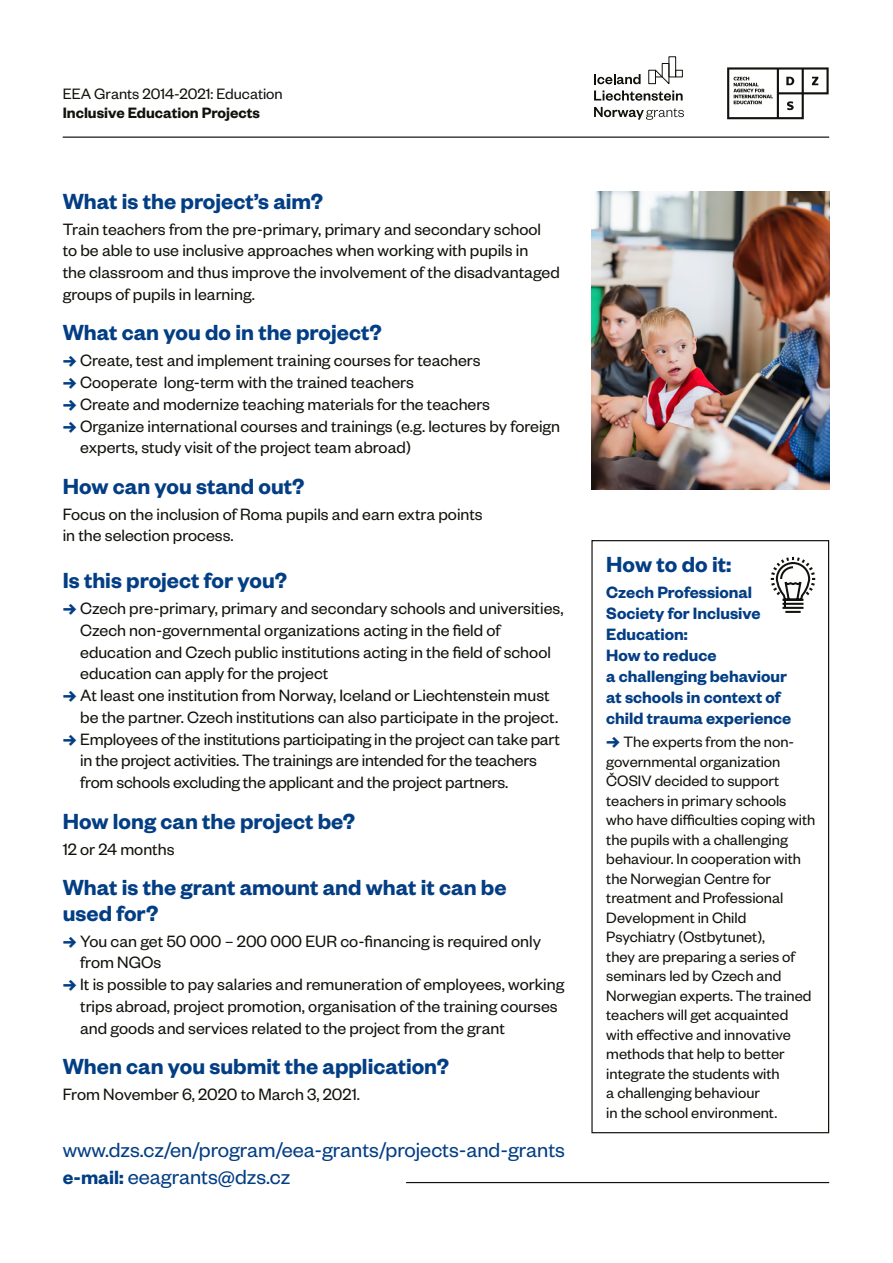
<style>
.page{position:relative;width:893px;height:1263px;background:#fff}
.page>*{position:absolute;margin:0;border:0;box-sizing:border-box;transform-origin:0 0}
.nadpis_textu{font:600 24px/25.5px "Founders Grotesk";color:#033e84}
.text_founders{font:22.5px "Founders Grotesk";color:#033e84}
.text_founders-2{font:18px/21.8px "Founders Grotesk";color:#12120d}
.nadpis_textu-2{font:600 18px/21px "Founders Grotesk";color:#033e84}
.text_founders-3{font:16.5px/19.5px "Founders Grotesk";color:#12120d}
.nadpis_textu-3{font:16.5px "Founders Grotesk";color:#12120d}
.nadpis_textu-4{font:600 16.5px "Founders Grotesk";color:#12120d}
.s1{font-family:"Tabac Sans";font-weight:700;color:#033e84}
.s2{font-weight:600;font-size:21px}
.s3{font-family:"Tabac Sans";font-weight:700;font-size:18px;color:#033e84}
</style>
<div class="page">
<div style="left:591px;top:540px;width:238px;height:593px;border:1px solid #12120d"></div>
<img style="left:591px;top:191px;width:238px;height:298px">
<hr style="left:63px;top:137px;width:766px;height:1px;background:#12120d">
<hr style="left:406px;top:1182px;width:423px;height:1px;background:#12120d">
<div style="left:668px;top:56px;width:8px;height:21px;border:1px solid #12120d"></div>
<svg style="left:594px;top:63px;width:89px;height:38px"></svg>
<svg style="left:594px;top:107px;width:90px;height:13px"></svg>
<svg style="left:770px;top:556px;width:46px;height:57px"></svg>
<svg style="left:727px;top:67px;width:102px;height:52px"></svg>
<p class="nadpis_textu-3" style="left:63px;top:83px;width:222px">EEA Grants 2014-2021: Education</p>
<p class="nadpis_textu-4" style="left:63px;top:102px;width:199px">Inclusive Education Projects</p>
<p class="nadpis_textu" style="left:63px;top:187px;width:262px">What is the project’s aim?</p>
<p class="text_founders-2" style="left:63px;top:217px;width:499px">Train teachers from the pre-primary, primary and secondary school to be able to use inclusive approaches when working with pupils in<br>the classroom and thus improve the involvement of the disadvantaged groups of pupils in learning.</p>
<p class="nadpis_textu" style="left:63px;top:319px;width:321px">What can you do in the project?</p>
<p class="text_founders-2" style="left:63px;top:349px;width:419px"><span class="s1">→</span> Create, test and implement training courses for teachers</p>
<p class="text_founders-2" style="left:63px;top:370px;width:353px"><span class="s1">→</span> Cooperate long-term with the trained teachers</p>
<p class="text_founders-2" style="left:63px;top:392px;width:429px"><span class="s1">→</span> Create and modernize teaching materials for the teachers</p>
<p class="text_founders-2" style="left:80px;top:414px;width:481px;text-indent:-17px"><span class="s1">→</span> Organize international courses and trainings (e.g. lectures by foreign experts, study visit of the project team abroad)</p>
<p class="nadpis_textu" style="left:63px;top:472px;width:243px">How can you stand out?</p>
<p class="text_founders-2" style="left:63px;top:502px;width:422px">Focus on the inclusion of Roma pupils and earn extra points in the selection process.</p>
<p class="nadpis_textu" style="left:63px;top:566px;width:226px">Is this project for you?</p>
<p class="text_founders-2" style="left:80px;top:597px;width:485px;text-indent:-17px"><span class="s1">→</span> Czech pre-primary, primary and secondary schools and universities, Czech non-governmental organizations acting in the field of education and Czech public institutions acting in the field of school education can apply for the project</p>
<p class="text_founders-2" style="left:80px;top:684px;width:480px;text-indent:-17px"><span class="s1">→</span> At least one institution from Norway, Iceland or Liechtenstein must be the partner. Czech institutions can also participate in the project.</p>
<p class="text_founders-2" style="left:80px;top:727px;width:481px;text-indent:-17px"><span class="s1">→</span> Employees of the institutions participating in the project can take part in the project activities. The trainings are intended for the teachers from schools excluding the applicant and the project partners.</p>
<p class="nadpis_textu" style="left:63px;top:807px;width:294px">How long can the project be?</p>
<p class="text_founders-2" style="left:63px;top:837px;width:113px">12 or 24 months</p>
<p class="nadpis_textu" style="left:63px;top:873px;width:445px">What is the grant amount and what it can be used for?</p>
<p class="text_founders-2" style="left:80px;top:929px;width:462px;text-indent:-17px"><span class="s1">→</span> You can get 50 000 – 200 000 EUR co-financing is required only from NGOs</p>
<p class="text_founders-2" style="left:80px;top:972px;width:486px;text-indent:-17px"><span class="s1">→</span> It is possible to pay salaries and remuneration of employees, working trips abroad, project promotion, organisation of the training courses and goods and services related to the project from the grant</p>
<p class="nadpis_textu" style="left:63px;top:1052px;width:388px">When can you submit the application?</p>
<p class="text_founders-2" style="left:63px;top:1082px;width:299px">From November 6, 2020 to March 3, 2021.</p>
<p class="text_founders" style="left:63px;top:1136px;width:504px">www.dzs.cz/en/program/eea-grants/projects-and-grants</p>
<p class="text_founders" style="left:63px;top:1163px;width:229px"><span class="s2">e-mail:</span> eeagrants@dzs.cz</p>
<p class="nadpis_textu" style="left:606px;top:551px;width:127px">How to do it:</p>
<p class="nadpis_textu-2" style="left:606px;top:580px;width:187px">Czech Professional<br>Society for Inclusive<br>Education:<br>How to reduce<br>a challenging behaviour at schools in context of child trauma experience</p>
<p class="text_founders-3" style="left:606px;top:731px;width:210px"><span class="s3">→</span> The experts from the non&shy;governmental organization<br>ČOSIV decided to support teachers in primary schools who have difficulties coping with the pupils with a challenging behaviour. In cooperation with the Norwegian Centre for treatment and Professional<br>Development in Child<br>Psychiatry (Ostbytunet),<br>they are preparing a series of seminars led by Czech and<br>Norwegian experts. The trained teachers will get acquainted with effective and innovative methods that help to better integrate the students with<br>a challenging behaviour<br>in the school environment.</p>
</div>
